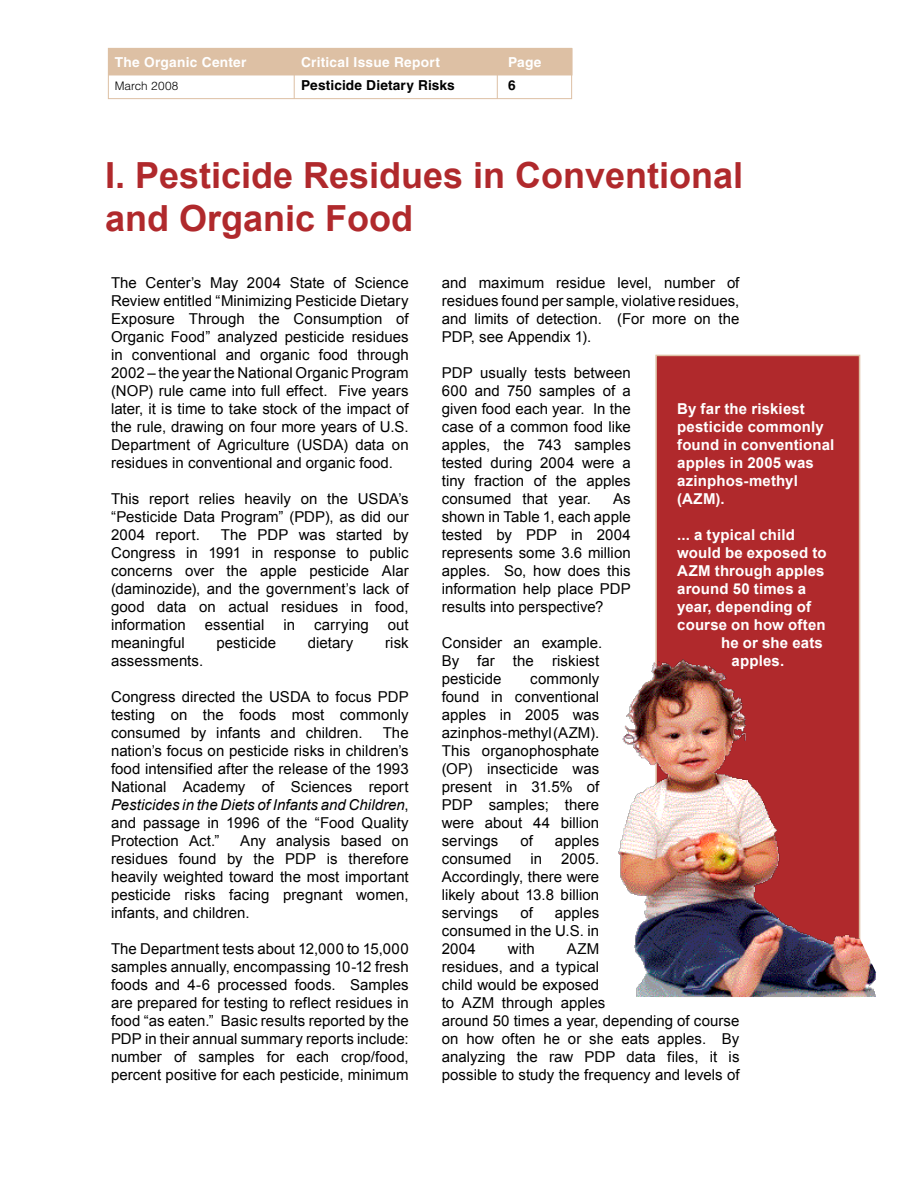
<style>
.page{position:relative;width:918px;height:1188px;background:#fff}
.page>*{position:absolute;margin:0;border:0;box-sizing:border-box;transform-origin:0 0}
.t1{font:700 36px/43.2px "Arial";color:#b0292c}
.t2{font:15px/18px "Arial";letter-spacing:.005em;color:#000;text-align:justify}
.t3{font:700 15px/18px "Arial";letter-spacing:.01em;color:#fff}
.t4{font:700 13.8px "Helvetica";letter-spacing:.02em;color:#fff}
.t5{font:700 13.8px "Helvetica";letter-spacing:.01em;color:#000}
.t6{font:300 11.7px "Helvetica";letter-spacing:.01em;color:#000}
.s1{font-style:italic}
</style>
<div class="page">
<div style="left:108px;top:48px;width:464px;height:51px;border:1px solid #ddc0a4"></div>
<div style="left:109px;top:49px;width:463px;height:26px;background:#ddc0a4"></div>
<div style="left:108px;top:48px;width:464px;height:27px;border:1px solid #ddc0a4"></div>
<hr style="left:294px;top:48px;width:1px;height:51px;background:#ddc0a4">
<hr style="left:497px;top:48px;width:1px;height:51px;background:#ddc0a4">
<div style="left:655px;top:355px;width:205px;height:642px;background:#b0292c;border:2px solid #ddc0a4"></div>
<img style="left:618px;top:657px;width:259px;height:340px">
<p class="t4" style="left:115px;top:54px;width:133px">The Organic Center</p>
<p class="t4" style="left:301px;top:54px;width:140px">Critical Issue Report</p>
<p class="t4" style="left:508px;top:54px;width:35px">Page</p>
<p class="t6" style="left:115px;top:79px;width:65px">March 2008</p>
<p class="t5" style="left:301px;top:77px;width:155px">Pesticide Dietary Risks</p>
<p class="t5" style="left:508px;top:77px;width:9px">6</p>
<h1 class="t1" style="left:105px;top:154px;width:640px">I. Pesticide Residues in Conventional and Organic Food</h1>
<p class="t2" style="left:111px;top:274px;width:299px">The Center’s May 2004 State of Science Review entitled “Minimizing Pesticide Dietary Exposure Through the Consumption of Organic Food” analyzed pesticide residues in conventional and organic food through 2002 – the year the National Organic Program (NOP) rule came into full effect. Five years later, it is time to take stock of the impact of the rule, drawing on four more years of U.S.<br>Department of Agriculture (USDA) data on residues in conventional and organic food.</p>
<p class="t2" style="left:111px;top:490px;width:299px">This report relies heavily on the USDA’s “Pesticide Data Program” (PDP), as did our 2004 report.</p>
<p class="t2" style="left:111px;top:526px;width:299px;text-indent:110px">The PDP was started by Congress in 1991 in response to public concerns over the apple pesticide Alar (daminozide), and the government’s lack of good data on actual residues in food, information</p>
<p class="t2" style="left:205px;top:616px;width:61px">essential</p>
<p class="t2" style="left:283px;top:616px;width:13px">in</p>
<p class="t2" style="left:314px;top:616px;width:56px">carrying</p>
<p class="t2" style="left:388px;top:616px;width:22px">out</p>
<p class="t2" style="left:111px;top:634px;width:75px">meaningful</p>
<p class="t2" style="left:216px;top:634px;width:61px">pesticide</p>
<p class="t2" style="left:308px;top:634px;width:47px">dietary</p>
<p class="t2" style="left:385px;top:634px;width:25px">risk</p>
<p class="t2" style="left:111px;top:652px;width:94px">assessments.</p>
<p class="t2" style="left:111px;top:688px;width:299px">Congress directed the USDA to focus PDP testing on the foods most commonly consumed by infants and children.</p>
<p class="t2" style="left:111px;top:724px;width:299px;text-indent:272px">The nation’s focus on pesticide risks in children’s food intensified after the release of the 1993<br>National Academy of Sciences report <span class="s1">Pesticides in the Diets of Infants and Children</span>, and passage in 1996 of the “Food Quality Protection Act.”</p>
<p class="t2" style="left:111px;top:832px;width:299px;text-indent:129px">Any analysis based on residues found by the PDP is therefore heavily weighted toward the most important pesticide risks facing pregnant women, infants, and children.</p>
<p class="t2" style="left:111px;top:940px;width:299px">The Department tests about 12,000 to 15,000 samples annually, encompassing 10-12 fresh foods and 4-6 processed foods. Samples are prepared for testing to reflect residues in food “as eaten.” Basic results reported by the PDP in their annual summary reports include: number of samples for each crop/food, percent positive for each pesticide, minimum</p>
<p class="t2" style="left:442px;top:274px;width:299px">and maximum residue level, number of residues found per sample, violative residues, and limits of detection. (For more on the PDP, see Appendix 1).</p>
<p class="t2" style="left:442px;top:364px;width:191px">PDP usually tests between 600 and 750 samples of a given food each year. In the case of a common food like apples, the 743 samples tested during 2004 were a tiny fraction of the apples consumed that year.</p>
<p class="t3" style="left:677px;top:400px;width:159px">By far the riskiest pesticide commonly found in conventional apples in 2005 was azinphos-methyl (AZM).</p>
<p class="t3" style="left:677px;top:526px;width:119px">... a typical child</p>
<p class="t3" style="left:677px;top:544px;width:151px">would be exposed to</p>
<p class="t3" style="left:677px;top:562px;width:149px">AZM through apples</p>
<p class="t3" style="left:677px;top:580px;width:131px">around 50 times a</p>
<p class="t3" style="left:677px;top:598px;width:135px">year, depending of</p>
<p class="t3" style="left:677px;top:616px;width:150px">course on how often</p>
<p class="t3" style="left:721px;top:634px;width:103px">he or she eats</p>
<p class="t3" style="left:732px;top:652px;width:54px">apples.</p>
<p class="t2" style="left:442px;top:490px;width:191px;text-indent:171px">As shown in Table 1, each apple tested by PDP in 2004 represents some 3.6 million apples. So, how does this information help place PDP results into perspective?</p>
<p class="t2" style="left:442px;top:634px;width:162px;text-align:left">Consider an example.<br>By far the riskiest pesticide</p>
<p class="t2" style="left:442px;top:670px;width:159px;text-indent:89px">commonly found in conventional apples in 2005 was azinphos-methyl (AZM).<br>This organophosphate (OP) insecticide was present in 31.5% of PDP samples; there were about 44 billion servings</p>
<p class="t2" style="left:520px;top:832px;width:14px">of</p>
<p class="t2" style="left:555px;top:832px;width:46px">apples</p>
<p class="t2" style="left:442px;top:850px;width:159px;text-indent:119px">2005.<br>Accordingly, there were likely about 13.8 billion servings</p>
<p class="t2" style="left:442px;top:850px;width:71px">consumed</p>
<p class="t2" style="left:530px;top:850px;width:13px">in</p>
<p class="t2" style="left:520px;top:904px;width:14px">of</p>
<p class="t2" style="left:442px;top:904px;width:159px;text-indent:113px">apples consumed in the U.S. in 2004</p>
<p class="t2" style="left:442px;top:940px;width:299px;text-align:left;text-indent:125px">AZM<br>residues, and a typical<br>child would be exposed<br>to AZM through apples<br>around 50 times a year, depending of course on how often he or she eats apples. By analyzing the raw PDP data files, it is possible to study the frequency and levels of</p>
<p class="t2" style="left:508px;top:940px;width:28px">with</p>
</div>
